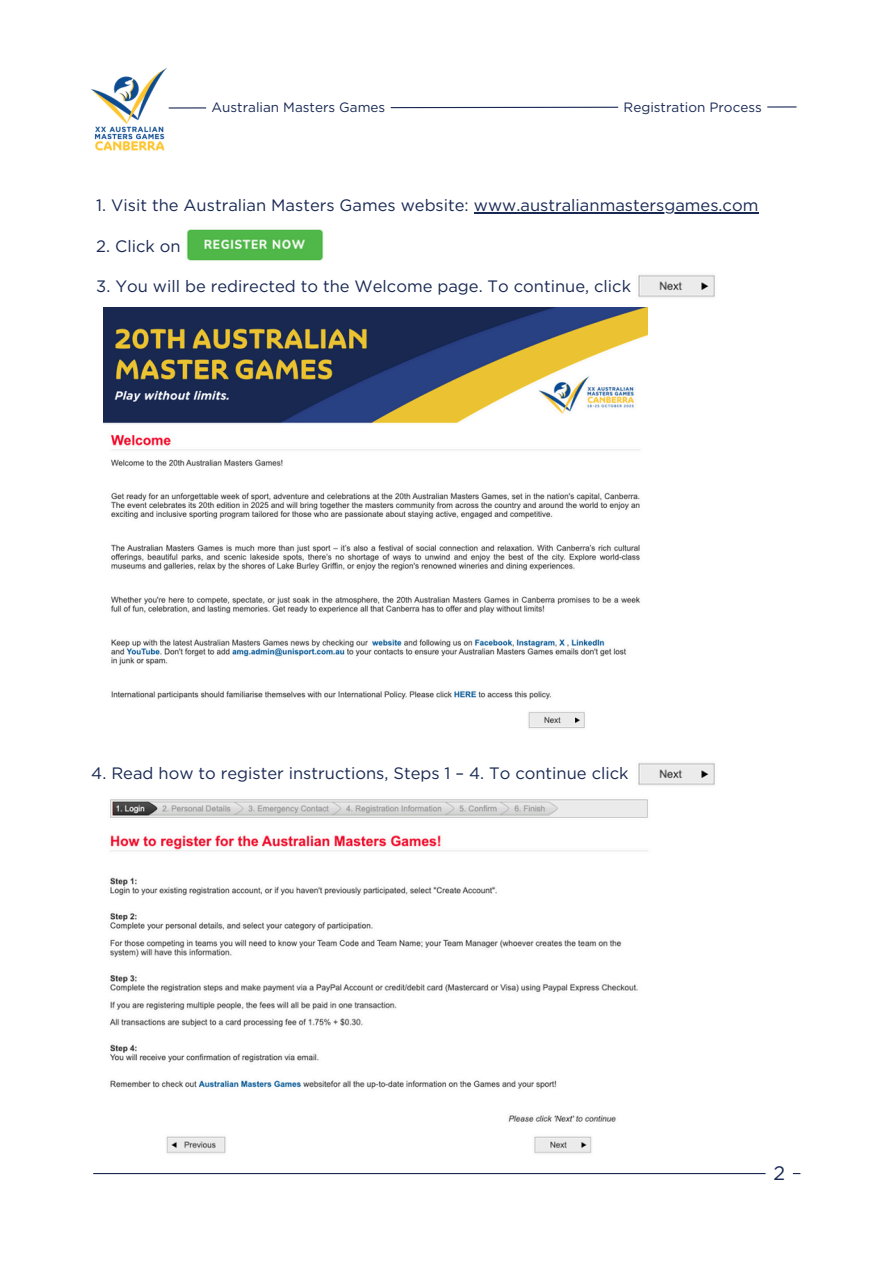
<style>
.page{position:relative;width:894px;height:1264px;background:#fff}
.page>*{position:absolute;margin:0;border:0;box-sizing:border-box;transform-origin:0 0}
.t1{font:19.5px "Gotham";color:#192954}
.t2{font:16.5px "Gotham";color:#192954}
.t3{font:13.5px "Gotham";color:#192954}
</style>
<div class="page">
<svg style="left:168px;top:106px;width:629px;height:3px"></svg>
<img style="left:91px;top:68px;width:76px;height:83px">
<hr style="left:93px;top:1172px;width:707px;height:2px;background:#192954">
<hr style="left:473px;top:212px;width:285px;height:2px;background:#192954">
<img style="left:103px;top:307px;width:544px;height:422px">
<img style="left:186px;top:229px;width:138px;height:32px">
<img style="left:638px;top:275px;width:77px;height:23px">
<img style="left:638px;top:763px;width:77px;height:23px">
<img style="left:109px;top:799px;width:539px;height:355px">
<div style="left:206px;top:96px;width:184px;height:23px;background:#fff;border-radius:6px"></div>
<div style="left:618px;top:96px;width:149px;height:23px;background:#fff;border-radius:6px"></div>
<svg style="left:765px;top:1172px;width:27px;height:3px"></svg>
<p class="t3" style="left:211px;top:99px;width:175px">Australian Masters Games</p>
<p class="t3" style="left:623px;top:99px;width:140px">Registration Process</p>
<p class="t2" style="left:96px;top:195px;width:663px">1. Visit the Australian Masters Games website: www.australianmastersgames.com</p>
<p class="t2" style="left:96px;top:236px;width:86px">2. Click on</p>
<p class="t2" style="left:96px;top:276px;width:536px">3. You will be redirected to the Welcome page. To continue, click</p>
<p class="t2" style="left:91px;top:762px;width:538px">4. Read how to register instructions, Steps 1 – 4. To continue click</p>
<p class="t1" style="left:773px;top:1160px;width:13px">2</p>
</div>
